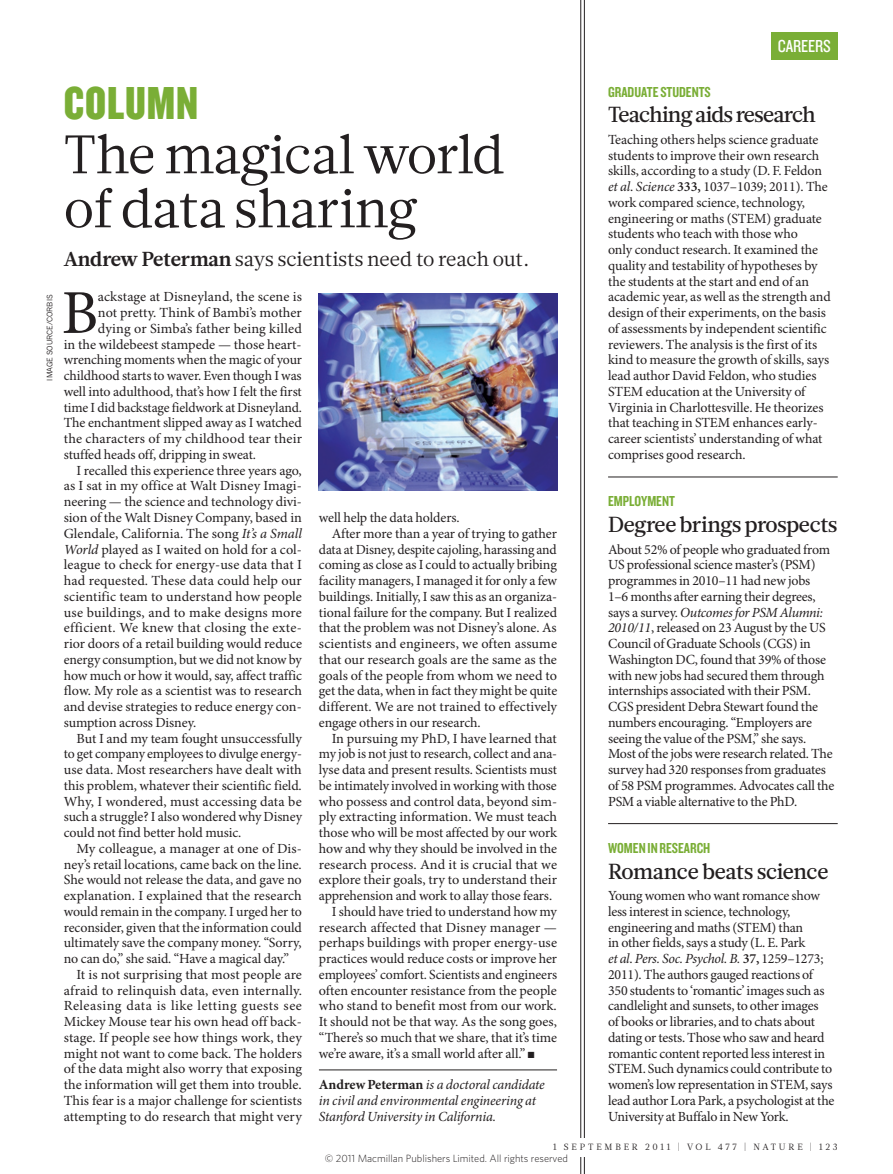
<style>
.page{position:relative;width:893px;height:1174px;background:#fff}
.page>*{position:absolute;margin:0;border:0;box-sizing:border-box;transform-origin:0 0}
.BODY_DROP_CAP{font:62.4px "Minion Pro";color:#231f20}
.COLUMN_HEADING{font:54px/54px "Glosa Math";letter-spacing:-.01em;color:#231f20}
.COLUMN_STRAP{font:48px "Knockout 69 Full Liteweight";letter-spacing:.02em;color:#7aae36}
.BRIEF_HEAD{font:500 21.75px "Glosa Math";letter-spacing:-.02em;color:#231f20}
.COLUMN_STANDFIRST{font:20.25px "Glosa Math";letter-spacing:-.01em;color:#231f20}
.t1{font:18px "Knockout 29 Junior Ltweight";letter-spacing:-.005em;color:#fff}
.BRIEF_STRAP{font:15px "Knockout 49 Liteweight";color:#7aae36}
.BODY_INDENT{font:13.95px/15.8px "Minion Pro";letter-spacing:-.005em;color:#231f20;text-align:justify}
.BRIEF_BODY{font:13.95px/15.8px "Minion Pro";letter-spacing:-.01em;color:#231f20}
.BRIEF_BODY_LAST{font:13.95px/15.8px "Minion Pro";letter-spacing:-.02em;color:#231f20}
.BODY_DROP_CAP-2{font:13.95px "Minion Pro";letter-spacing:-.005em;color:#231f20}
.AUTHOR_DETAILS{font:italic 13.95px/15.8px "Minion Pro";letter-spacing:-.015em;color:#231f20}
.t2{font:300 10.5px "Whitney";color:#231f20}
.t3{font:9px "Glosa Math";letter-spacing:.31em;color:#231f20}
.PIC_CREDIT{font:7.5px "News Gothic MTOT";color:#231f20}
.s1{font-weight:700}
.s2{font-style:italic}
.s3{font-weight:700;font-style:normal}
.s4{font-weight:600}
</style>
<div class="page">
<hr style="left:584px;top:0;width:1px;height:1174px;background:#231f20">
<hr style="left:580px;top:0;width:1px;height:1174px;background:#231f20">
<hr style="left:608px;top:823px;width:230px;height:1px;background:#231f20">
<hr style="left:608px;top:477px;width:230px;height:1px;background:#231f20">
<hr style="left:319px;top:1069px;width:238px;height:1px;background:#231f20">
<img style="left:319px;top:293px;width:238px;height:197px">
<div style="left:476px;top:1137px;width:362px;height:19px;background:#fff"></div>
<div style="left:771px;top:32px;width:67px;height:27px;background:#7aae36"></div>
<p class="t1" style="left:778px;top:34px;width:55px">CAREERS</p>
<p class="PIC_CREDIT" style="left:45px;top:380px;width:88px;rotate:-90deg">IMAGE SOURCE/CORBIS</p>
<p class="COLUMN_STRAP" style="left:64px;top:73px;width:136px">COLUMN</p>
<p class="COLUMN_HEADING" style="left:64px;top:128px;width:442px">The magical world of data sharing</p>
<p class="COLUMN_STANDFIRST" style="left:64px;top:246px;width:467px"><span class="s1">Andrew Peterman</span> says scientists need to reach out.</p>
<p class="BODY_DROP_CAP" style="left:62px;top:276px;width:38px">B</p>
<p class="BODY_DROP_CAP-2" style="left:98px;top:288px;width:205px">ackstage at Disneyland, the scene is</p>
<p class="BODY_DROP_CAP-2" style="left:98px;top:304px;width:205px">not pretty. Think of Bambi’s mother</p>
<p class="BODY_DROP_CAP-2" style="left:98px;top:320px;width:206px">dying or Simba’s father being killed</p>
<p class="BODY_DROP_CAP-2" style="left:64px;top:336px;width:239px">in the wildebeest stampede — those heart-</p>
<p class="BODY_DROP_CAP-2" style="left:64px;top:351px;width:240px">wrenching moments when the magic of your</p>
<p class="BODY_DROP_CAP-2" style="left:64px;top:367px;width:239px">childhood starts to waver. Even though I was</p>
<p class="BODY_DROP_CAP-2" style="left:64px;top:383px;width:240px">well into adulthood, that’s how I felt the first</p>
<p class="BODY_DROP_CAP-2" style="left:64px;top:399px;width:240px">time I did backstage fieldwork at Disneyland.</p>
<p class="BODY_DROP_CAP-2" style="left:64px;top:414px;width:240px">The enchantment slipped away as I watched</p>
<p class="BODY_DROP_CAP-2" style="left:64px;top:430px;width:240px">the characters of my childhood tear their</p>
<p class="BODY_DROP_CAP-2" style="left:64px;top:446px;width:194px">stuffed heads off, dripping in sweat.</p>
<p class="BODY_INDENT" style="left:64px;top:463px;width:240px;text-indent:13px">I recalled this experience three years ago, as I sat in my office at Walt Disney Imagi&shy;neering — the science and technology divi&shy;sion of the Walt Disney Company, based in Glendale, California. The song <span class="s2">It’s a Small World</span> played as I waited on hold for a col&shy;league to check for energy-use data that I had requested. These data could help our scientific team to understand how people use buildings, and to make designs more efficient. We knew that closing the exte&shy;rior doors of a retail building would reduce energy consumption, but we did not know by how much or how it would, say, affect traffic flow. My role as a scientist was to research and devise strategies to reduce energy con&shy;sumption across Disney.</p>
<p class="BODY_INDENT" style="left:64px;top:731px;width:240px;text-indent:13px">But I and my team fought unsuccessfully to get company employees to divulge energy&shy;use data. Most researchers have dealt with this problem, whatever their scientific field.<br>Why, I wondered, must accessing data be such a struggle? I also wondered why Disney could not find better hold music.</p>
<p class="BODY_INDENT" style="left:64px;top:841px;width:240px;text-indent:13px">My colleague, a manager at one of Dis&shy;ney’s retail locations, came back on the line.<br>She would not release the data, and gave no explanation. I explained that the research would remain in the company. I urged her to reconsider, given that the information could ultimately save the company money. “Sorry, no can do,” she said. “Have a magical day.”</p>
<p class="BODY_INDENT" style="left:64px;top:967px;width:240px;text-indent:13px">It is not surprising that most people are afraid to relinquish data, even internally.<br>Releasing data is like letting guests see Mickey Mouse tear his own head off back&shy;stage. If people see how things work, they might not want to come back. The holders of the data might also worry that exposing the information will get them into trouble.<br>This fear is a major challenge for scientists attempting to do research that might very</p>
<p class="BODY_INDENT" style="left:319px;top:510px;width:142px">well help the data holders.</p>
<p class="BODY_INDENT" style="left:319px;top:526px;width:240px;text-indent:13px">After more than a year of trying to gather data at Disney, despite cajoling, harassing and coming as close as I could to actually bribing facility managers, I managed it for only a few buildings. Initially, I saw this as an organiza&shy;tional failure for the company. But I realized that the problem was not Disney’s alone. As scientists and engineers, we often assume that our research goals are the same as the goals of the people from whom we need to get the data, when in fact they might be quite different. We are not trained to effectively engage others in our research.</p>
<p class="BODY_INDENT" style="left:319px;top:731px;width:240px;text-indent:13px">In pursuing my PhD, I have learned that my job is not just to research, collect and ana&shy;lyse data and present results. Scientists must be intimately involved in working with those who possess and control data, beyond sim&shy;ply extracting information. We must teach those who will be most affected by our work how and why they should be involved in the research process. And it is crucial that we explore their goals, try to understand their apprehension and work to allay those fears.</p>
<p class="BODY_INDENT" style="left:319px;top:904px;width:240px;text-indent:13px">I should have tried to understand how my research affected that Disney manager — perhaps buildings with proper energy-use practices would reduce costs or improve her employees’ comfort. Scientists and engineers often encounter resistance from the people who stand to benefit most from our work.<br>It should not be that way. As the song goes, “There’s so much that we share, that it’s time we’re aware, it’s a small world after all.” ■</p>
<p class="AUTHOR_DETAILS" style="left:319px;top:1077px;width:227px"><span class="s3">Andrew Peterman</span> is a doctoral candidate in civil and environmental engineering at<br>Stanford University in California.</p>
<p class="BRIEF_STRAP" style="left:608px;top:82px;width:104px">GRADUATE STUDENTS</p>
<p class="BRIEF_HEAD" style="left:608px;top:100px;width:209px">Teaching aids research</p>
<p class="BRIEF_BODY" style="left:608px;top:132px;width:224px">Teaching others helps science graduate students to improve their own research skills, according to a study (D. F. Feldon <span class="s2">et al</span>. <span class="s2">Science</span> <span class="s4">333,</span> 1037–1039; 2011). The work compared science, technology, engineering or maths (STEM) graduate students who teach with those who<br>only conduct research. It examined the quality and testability of hypotheses by the students at the start and end of an academic year, as well as the strength and design of their experiments, on the basis of assessments by independent scientific reviewers. The analysis is the first of its kind to measure the growth of skills, says lead author David Feldon, who studies STEM education at the University of Virginia in Charlottesville. He theorizes that teaching in STEM enhances early&shy;career scientists’ understanding of what comprises good research.</p>
<p class="BRIEF_STRAP" style="left:608px;top:492px;width:68px">EMPLOYMENT</p>
<p class="BRIEF_HEAD" style="left:608px;top:510px;width:231px">Degree brings prospects</p>
<p class="BRIEF_BODY" style="left:608px;top:542px;width:228px">About 52% of people who graduated from US professional science master’s (PSM) programmes in 2010–11 had new jobs<br>1–6 months after earning their degrees, says a survey. <span class="s2">Outcomes for PSM Alumni:<br>2010/11</span>, released on 23 August by the US Council of Graduate Schools (CGS) in Washington DC, found that 39% of those with new jobs had secured them through internships associated with their PSM.<br>CGS president Debra Stewart found the numbers encouraging. “Employers are seeing the value of the PSM,” she says.<br>Most of the jobs were research related. The survey had 320 responses from graduates of 58 PSM programmes. Advocates call the PSM a viable alternative to the PhD.</p>
<p class="BRIEF_STRAP" style="left:608px;top:838px;width:104px">WOMEN IN RESEARCH</p>
<p class="BRIEF_HEAD" style="left:608px;top:856px;width:222px">Romance beats science</p>
<p class="BRIEF_BODY_LAST" style="left:608px;top:888px;width:228px">Young women who want romance show less interest in science, technology, engineering and maths (STEM) than<br>in other fields, says a study (L. E. Park<br><span class="s2">et al</span>. <span class="s2">Pers. Soc. Psychol. B.</span> <span class="s4">37,</span> 1259–1273; 2011). The authors gauged reactions of 350 students to ‘romantic’ images such as candlelight and sunsets, to other images<br>of books or libraries, and to chats about dating or tests. Those who saw and heard romantic content reported less interest in STEM. Such dynamics could contribute to women’s low representation in STEM, says lead author Lora Park, a psychologist at the University at Buffalo in New York.</p>
<p class="t3" style="left:553px;top:1141px;width:286px">1 SEPTEMBER 2011 | VOL 477 | NATURE | 123</p>
<p class="t2" style="left:325px;top:1151px;width:245px">© 2011 Macmillan Publishers Limited. All rights reserved</p>
</div>
